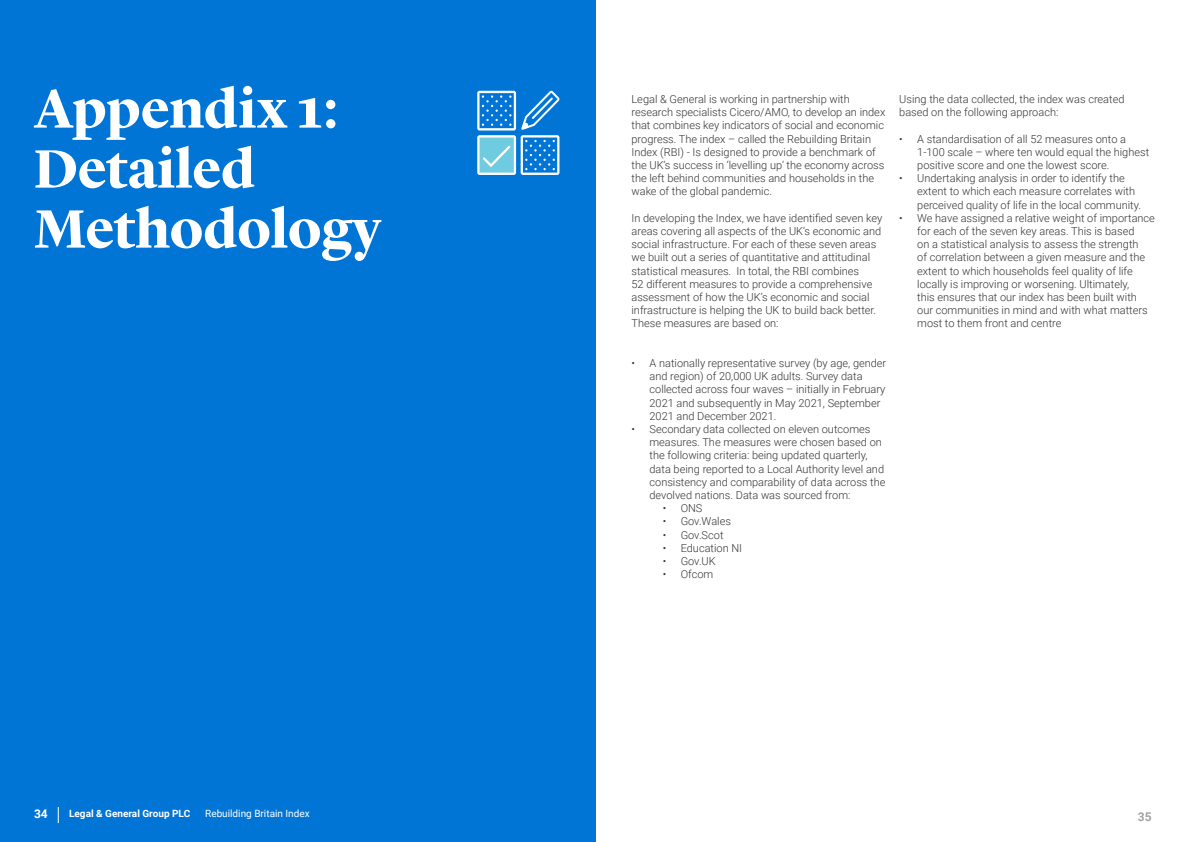
<style>
.page{position:relative;width:1191px;height:842px;background:#fff}
.page>*{position:absolute;margin:0;border:0;box-sizing:border-box;transform-origin:0 0}
.Heading_1_Blue{font:700 56px/60px "Lyon Display";letter-spacing:-.005em;color:#fff}
.t1{font:700 12px "Roboto";color:#a3a3a3}
.t2{font:700 12px "Roboto";color:#fff}
.Body_Charcoal{font:300 11px/13.2px "Roboto";color:#333}
.t3{font:10px "Roboto";color:#fff}
.t4{font:700 10px "Roboto";color:#fff}
</style>
<div class="page">
<div style="left:0;top:0;width:595px;height:842px;background:#0075d6"></div>
<svg style="left:477px;top:91px;width:82px;height:84px"></svg>
<svg style="left:58px;top:807px;width:1px;height:16px"></svg>
<p class="Heading_1_Blue" style="left:34px;top:74px;width:349px">Appendix 1:<br>Detailed<br>Methodology</p>
<p class="Body_Charcoal" style="left:631px;top:92px;width:255px">Legal &amp; General is working in partnership with research specialists Cicero/AMO, to develop an index that combines key indicators of social and economic progress. The index – called the Rebuilding Britain Index (RBI) - Is designed to provide a benchmark of the UK’s success in ‘levelling up’ the economy across the left behind communities and households in the wake of the global pandemic.</p>
<p class="Body_Charcoal" style="left:631px;top:211px;width:252px">In developing the Index, we have identified seven key areas covering all aspects of the UK’s economic and social infrastructure. For each of these seven areas we built out a series of quantitative and attitudinal statistical measures. In total, the RBI combines<br>52 different measures to provide a comprehensive assessment of how the UK’s economic and social infrastructure is helping the UK to build back better.<br>These measures are based on:</p>
<p class="Body_Charcoal" style="left:649px;top:356px;width:238px;text-indent:-18px">• A nationally representative survey (by age, gender and region) of 20,000 UK adults. Survey data collected across four waves – initially in February 2021 and subsequently in May 2021, September 2021 and December 2021.</p>
<p class="Body_Charcoal" style="left:649px;top:422px;width:237px;text-indent:-18px">• Secondary data collected on eleven outcomes measures. The measures were chosen based on the following criteria: being updated quarterly, data being reported to a Local Authority level and consistency and comparability of data across the devolved nations. Data was sourced from:</p>
<p class="Body_Charcoal" style="left:662px;top:501px;width:41px">• ONS</p>
<p class="Body_Charcoal" style="left:662px;top:514px;width:70px">• Gov.Wales</p>
<p class="Body_Charcoal" style="left:662px;top:528px;width:62px">• Gov.Scot</p>
<p class="Body_Charcoal" style="left:662px;top:541px;width:81px">• Education NI</p>
<p class="Body_Charcoal" style="left:662px;top:554px;width:55px">• Gov.UK</p>
<p class="Body_Charcoal" style="left:662px;top:567px;width:52px">• Ofcom</p>
<p class="Body_Charcoal" style="left:899px;top:92px;width:227px">Using the data collected, the index was created based on the following approach:</p>
<p class="Body_Charcoal" style="left:917px;top:132px;width:233px;text-indent:-18px">• A standardisation of all 52 measures onto a<br>1-100 scale – where ten would equal the highest positive score and one the lowest score.</p>
<p class="Body_Charcoal" style="left:917px;top:171px;width:225px;text-indent:-18px">• Undertaking analysis in order to identify the extent to which each measure correlates with perceived quality of life in the local community.</p>
<p class="Body_Charcoal" style="left:917px;top:211px;width:239px;text-indent:-18px">• We have assigned a relative weight of importance for each of the seven key areas. This is based<br>on a statistical analysis to assess the strength<br>of correlation between a given measure and the extent to which households feel quality of life locally is improving or worsening. Ultimately,<br>this ensures that our index has been built with our communities in mind and with what matters most to them front and centre</p>
<p class="t2" style="left:34px;top:806px;width:15px">34</p>
<p class="t4" style="left:69px;top:806px;width:123px">Legal &amp; General Group PLC</p>
<p class="t3" style="left:205px;top:806px;width:106px">Rebuilding Britain Index</p>
<p class="t1" style="left:1138px;top:809px;width:15px">35</p>
</div>
